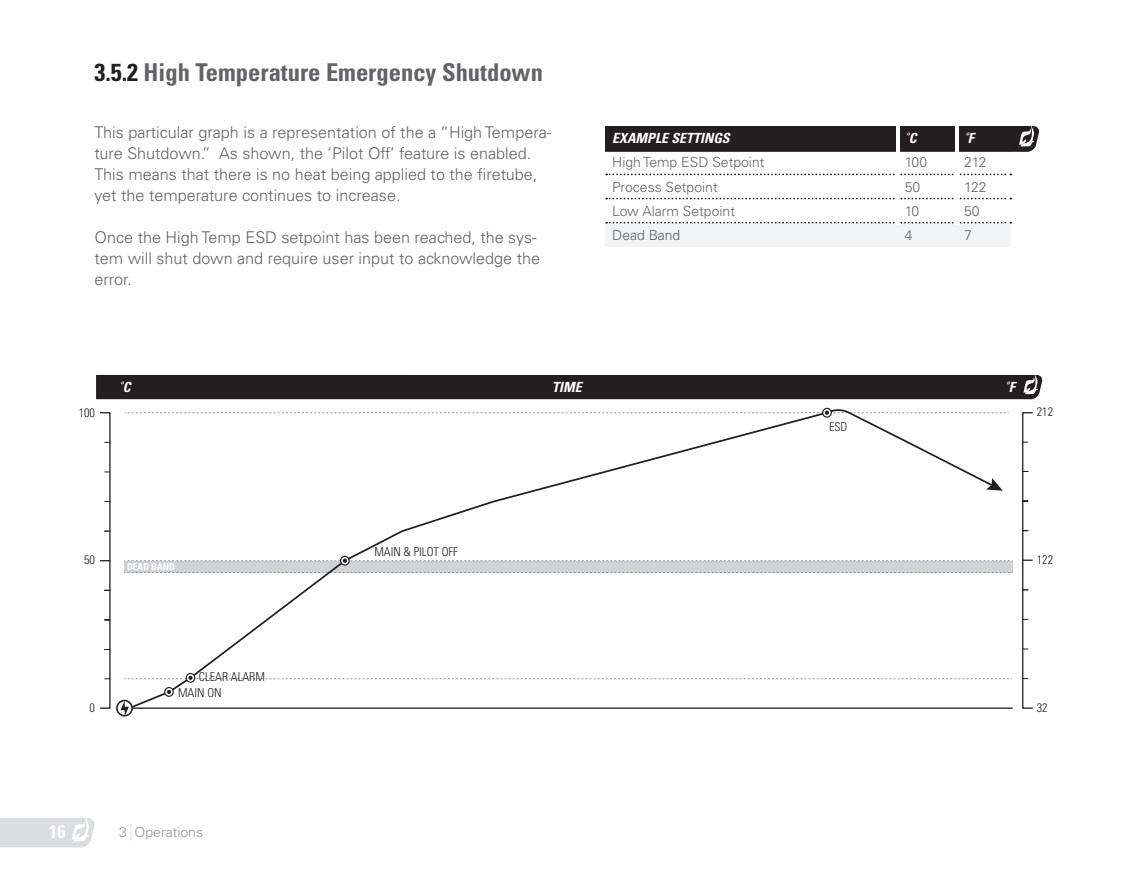
<style>
.page{position:relative;width:1134px;height:882px;background:#fff}
.page>*{position:absolute;margin:0;border:0;box-sizing:border-box;transform-origin:0 0}
.t1{font:700 condensed 24.5px "Univers LT Std";color:#636366}
.t2{font:700 condensed 18.38px "Univers LT Std";color:#fff}
.t3{font:300 16.1px/21px "Univers LT Std";color:#636366}
.t4{font:300 14px "Univers LT Std";color:#636366}
.t5{font:italic 700 condensed 14px "Univers LT Std";color:#fff}
.t6{font:300 14px "Univers LT Std";color:#939598}
.t7{font:300 condensed 12.25px/15.6px "Univers LT Std";color:#231f20}
.t8{font:700 condensed 9.45px "Univers LT Std";color:#fff}
.s1{color:#231f20}
</style>
<div class="page">
<svg style="left:0;top:818px;width:94px;height:29px;background:#dfdfe1"></svg>
<svg style="left:130px;top:824px;width:1px;height:16px"></svg>
<div style="left:605px;top:223px;width:406px;height:24px;background:#f2f3f4"></div>
<div style="left:605px;top:126px;width:434px;height:26px;background:#231f20"></div>
<hr style="left:605px;top:149px;width:293px;height:2px;background:#231f20">
<hr style="left:898px;top:149px;width:59px;height:2px;background:#231f20">
<hr style="left:957px;top:149px;width:54px;height:2px;background:#231f20">
<svg style="left:606px;top:174px;width:405px;height:1px"></svg>
<svg style="left:606px;top:198px;width:405px;height:1px"></svg>
<svg style="left:606px;top:222px;width:405px;height:2px"></svg>
<hr style="left:955px;top:121px;width:4px;height:103px;background:#fff">
<hr style="left:896px;top:121px;width:4px;height:103px;background:#fff">
<div style="left:96px;top:375px;width:947px;height:24px;background:#231f20"></div>
<svg style="left:996px;top:572px;width:17px;height:1px"></svg>
<div style="left:1022px;top:412px;width:11px;height:297px;border:1px solid #231f20"></div>
<hr style="left:124px;top:708px;width:889px;height:1px;background:#231f20">
<svg style="left:123px;top:410px;width:873px;height:299px"></svg>
<svg style="left:986px;top:478px;width:17px;height:13px"></svg>
<svg style="left:116px;top:700px;width:17px;height:17px"></svg>
<svg style="left:165px;top:688px;width:8px;height:8px"></svg>
<div style="left:164px;top:687px;width:10px;height:10px;border:1px solid #231f20;border-radius:50%"></div>
<svg style="left:167px;top:690px;width:4px;height:4px"></svg>
<svg style="left:186px;top:673px;width:9px;height:9px"></svg>
<div style="left:186px;top:673px;width:9px;height:10px;border:1px solid #231f20;border-radius:50%"></div>
<svg style="left:124px;top:676px;width:888px;height:4px"></svg>
<svg style="left:341px;top:556px;width:8px;height:9px"></svg>
<div style="left:340px;top:556px;width:10px;height:10px;border:1px solid #231f20;border-radius:50%"></div>
<svg style="left:124px;top:559px;width:889px;height:4px"></svg>
<svg style="left:823px;top:408px;width:8px;height:9px"></svg>
<div style="left:822px;top:408px;width:10px;height:10px;border:1px solid #231f20;border-radius:50%"></div>
<svg style="left:124px;top:411px;width:885px;height:4px"></svg>
<h1 class="t1" style="left:94px;top:57px;width:450px"><span class="s1">3.5.2</span> High Temperature Emergency Shutdown</h1>
<p class="t3" style="left:94px;top:122px;width:458px">This particular graph is a representation of the a “High Tempera&shy;ture Shutdown.” As shown, the ‘Pilot Off’ feature is enabled.<br>This means that there is no heat being applied to the firetube, yet the temperature continues to increase.</p>
<p class="t3" style="left:94px;top:227px;width:447px">Once the High Temp ESD setpoint has been reached, the sys&shy;tem will shut down and require user input to acknowledge the error.</p>
<p class="t5" style="left:612px;top:130px;width:119px">EXAMPLE SETTINGS</p>
<p class="t5" style="left:905px;top:130px;width:13px">˚C</p>
<p class="t5" style="left:964px;top:130px;width:12px">˚F</p>
<p class="t4" style="left:612px;top:154px;width:154px">High Temp ESD Setpoint</p>
<p class="t4" style="left:905px;top:154px;width:24px">100</p>
<p class="t4" style="left:964px;top:154px;width:24px">212</p>
<p class="t4" style="left:612px;top:178px;width:107px">Process Setpoint</p>
<p class="t4" style="left:905px;top:178px;width:17px">50</p>
<p class="t4" style="left:964px;top:178px;width:24px">122</p>
<p class="t4" style="left:612px;top:202px;width:124px">Low Alarm Setpoint</p>
<p class="t4" style="left:905px;top:202px;width:16px">10</p>
<p class="t4" style="left:964px;top:202px;width:17px">50</p>
<p class="t4" style="left:612px;top:226px;width:70px">Dead Band</p>
<p class="t4" style="left:905px;top:226px;width:9px">4</p>
<p class="t4" style="left:964px;top:226px;width:9px">7</p>
<p class="t7" style="left:79px;top:405px;width:18px">100</p>
<p class="t5" style="left:119px;top:378px;width:13px">˚C</p>
<p class="t5" style="left:552px;top:378px;width:31px">TIME</p>
<p class="t5" style="left:1005px;top:378px;width:12px">˚F</p>
<p class="t7" style="left:829px;top:419px;width:20px">ESD</p>
<p class="t7" style="left:1037px;top:404px;width:18px">212</p>
<p class="t7" style="left:84px;top:552px;width:12px">50</p>
<p class="t8" style="left:127px;top:561px;width:49px">DEAD BAND</p>
<p class="t7" style="left:90px;top:700px;width:7px">0</p>
<p class="t7" style="left:178px;top:669px;width:88px;text-indent:21px">CLEAR ALARM<br>MAIN ON</p>
<p class="t2" style="left:49px;top:821px;width:18px">16</p>
<p class="t6" style="left:119px;top:824px;width:86px">3 Operations</p>
<p class="t7" style="left:374px;top:544px;width:85px">MAIN &amp; PILOT OFF</p>
<p class="t7" style="left:1037px;top:552px;width:18px">122</p>
<p class="t7" style="left:1037px;top:700px;width:12px">32</p>
</div>
